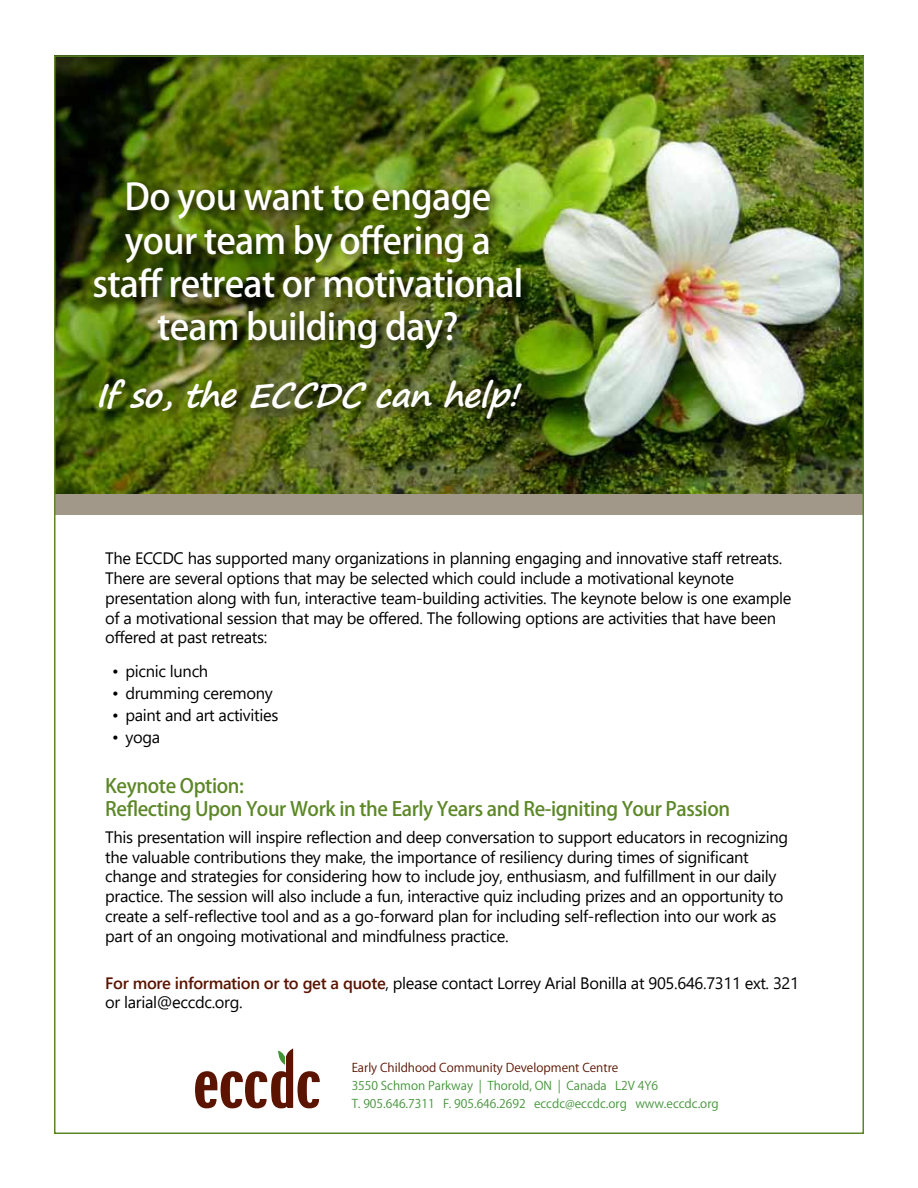
<style>
.page{position:relative;width:918px;height:1188px;background:#fff}
.page>*{position:absolute;margin:0;border:0;box-sizing:border-box;transform-origin:0 0}
.t1{font:500 36px/43.2px "Koz Go Pro";letter-spacing:-.02em;color:#fff;text-align:center}
.t2{font:italic 700 33px "Segoe Print";color:#fff}
.t3{font:500 19.5px/23.4px "Koz Go Pro";letter-spacing:-.02em;color:#5c8727}
.t4{font:16.5px/19.8px "Segoe UI";letter-spacing:-.02em;color:#000}
.t5{font:12px/18px "Koz Go Pro";color:#439539}
.t6{font:12px "Koz Go Pro";color:#5a1400}
.s1{font-weight:600;color:#5a1400}
</style>
<div class="page">
<img style="left:57px;top:58px;width:804px;height:436px">
<div style="left:54px;top:494px;width:810px;height:20px;background:#a2988a"></div>
<div style="left:90px;top:179px;width:443px;height:251px;background:#000;opacity:.75"></div>
<svg style="left:195px;top:1048px;width:125px;height:60px"></svg>
<h1 class="t1" style="left:93px;top:177px;width:432px">Do you want to engage your team by offering a staff retreat or motivational team building day?</h1>
<h2 class="t2" style="left:96px;top:365px;width:435px">If so,theECCDC can help!</h2>
<p class="t4" style="left:105px;top:547px;width:688px">The ECCDC has supported many organizations in planning engaging and innovative staff retreats.<br>There are several options that may be selected which could include a motivational keynote presentation along with fun, interactive team-building activities. The keynote below is one example of a motivational session that may be offered. The following options are activities that have been offered at past retreats:</p>
<p class="t4" style="left:112px;top:659px;width:98px">• picnic lunch</p>
<p class="t4" style="left:112px;top:681px;width:162px">• drumming ceremony</p>
<p class="t4" style="left:112px;top:703px;width:168px">• paint and art activities</p>
<p class="t4" style="left:112px;top:725px;width:50px">• yoga</p>
<p class="t3" style="left:105px;top:775px;width:627px">Keynote Option:<br>Reflecting Upon Your Work in the Early Years and Re-igniting Your Passion</p>
<p class="t4" style="left:105px;top:826px;width:684px">This presentation will inspire reflection and deep conversation to support educators in recognizing the valuable contributions they make, the importance of resiliency during times of significant change and strategies for considering how to include joy, enthusiasm, and fulfillment in our daily practice. The session will also include a fun, interactive quiz including prizes and an opportunity to create a self-reflective tool and as a go-forward plan for including self-reflection into our work as part of an ongoing motivational and mindfulness practice.</p>
<p class="t4" style="left:105px;top:971px;width:695px"><span class="s1">For more information or to get a quote</span>, please contact Lorrey Arial Bonilla at 905.646.7311 ext. 321 or larial@eccdc.org.</p>
<p class="t6" style="left:352px;top:1060px;width:268px">Early Childhood Community Development Centre</p>
<p class="t5" style="left:352px;top:1077px;width:369px">3550 Schmon Parkway | Thorold, ON | Canada L2V 4Y6<br>T. 905.646.7311 F. 905.646.2692 eccdc@eccdc.org www.eccdc.org</p>
</div>
